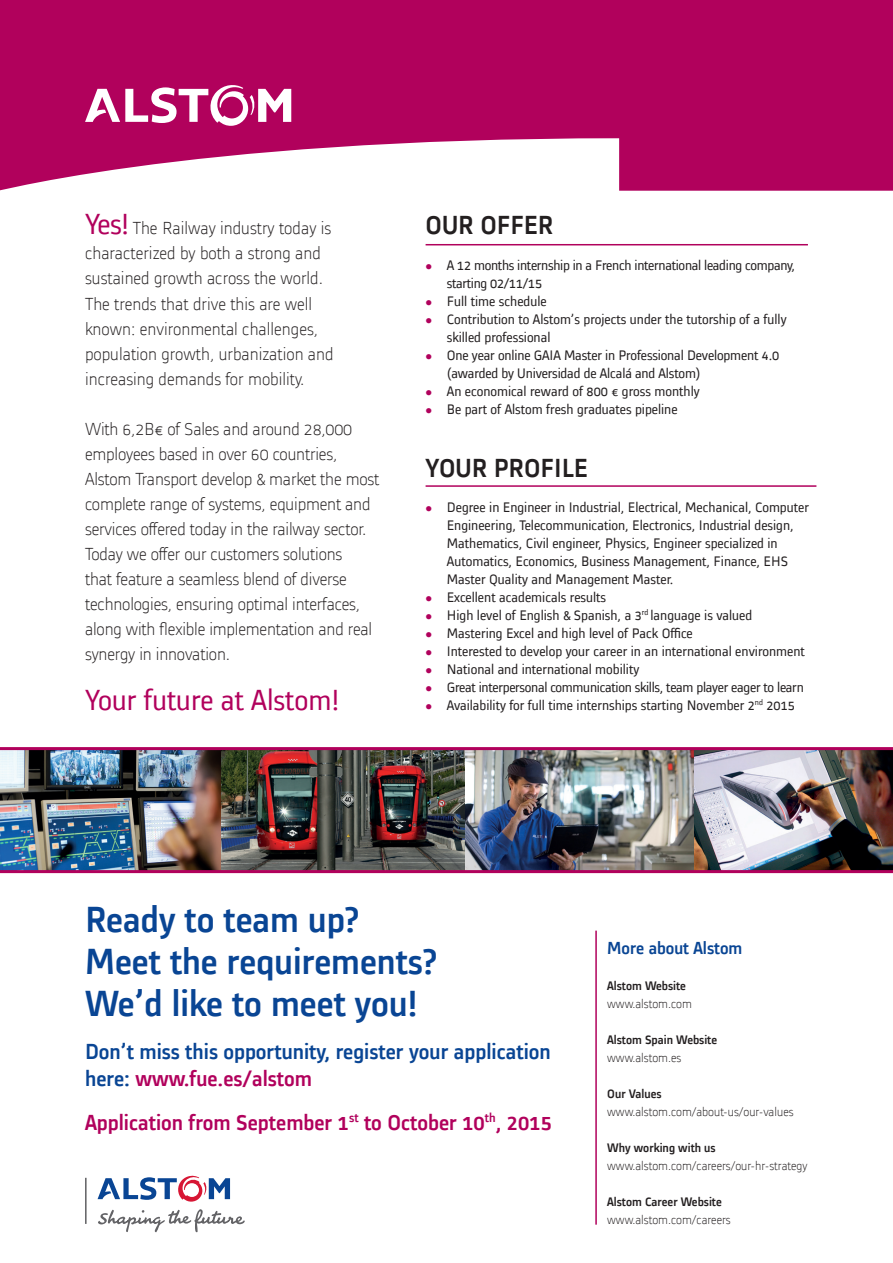
<style>
.page{position:relative;width:893px;height:1263px;background:#fff}
.page>*{position:absolute;margin:0;border:0;box-sizing:border-box;transform-origin:0 0}
.t1{font:500 37.5px/42px "Alstom";color:#094594}
.t2{font:30px "Alstom";color:#b1015c}
.t3{font:500 27px "Alstom";color:#231f20}
.t4{font:500 22.5px/27px "Alstom";color:#094594}
.t5{font:500 22.5px "Alstom";color:#b1015c}
.t6{font:300 18px/25px "Alstom";letter-spacing:-.01em;color:#231f20}
.t7{font:500 18px "Alstom";color:#094594}
.t8{font:14.25px/18px "Alstom";color:#231f20}
.t9{font:14.25px/18px "Alstom";letter-spacing:-.02em;color:#231f20}
.t10{font:300 12.75px "Alstom";color:#231f20}
.t11{font:500 12.75px "Alstom";color:#231f20}
.s1{font-weight:400;font-size:30px;color:#b1015c}
.s2{color:#b1015c}
</style>
<div class="page">
<svg style="left:0;top:0;width:893px;height:191px;background:#bc2573"></svg>
<hr style="left:426px;top:244px;width:382px;height:1px;background:#b1015c">
<hr style="left:426px;top:485px;width:390px;height:2px;background:#b1015c">
<img style="left:0;top:750px;width:893px;height:120px">
<hr style="left:0;top:747px;width:893px;height:3px;background:#b1015c">
<hr style="left:0;top:870px;width:893px;height:3px;background:#b1015c">
<svg style="left:85px;top:83px;width:206px;height:43px"></svg>
<hr style="left:595px;top:931px;width:2px;height:294px;background:#b1015c">
<svg style="left:98px;top:1175px;width:132px;height:27px"></svg>
<hr style="left:85px;top:1178px;width:2px;height:46px;background:#636366">
<svg style="left:98px;top:1209px;width:147px;height:23px"></svg>
<p class="t6" style="left:85px;top:214px;width:250px"><span class="s1">Yes!</span> The Railway industry today is characterized by both a strong and sustained growth across the world.<br>The trends that drive this are well known: environmental challenges, population growth, urbanization and increasing demands for mobility.</p>
<p class="t6" style="left:85px;top:415px;width:296px">With 6,2B€ of Sales and around 28,000 employees based in over 60 countries, Alstom Transport develop &amp; market the most complete range of systems, equipment and services offered today in the railway sector.<br>Today we offer our customers solutions<br>that feature a seamless blend of diverse technologies, ensuring optimal interfaces, along with flexible implementation and real synergy in innovation.</p>
<h2 class="t2" style="left:85px;top:680px;width:256px">Your future at Alstom!</h2>
<h3 class="t3" style="left:426px;top:206px;width:129px">OUR OFFER</h3>
<p class="t9" style="left:447px;top:255px;width:350px;text-indent:-21px"><span class="s2">●</span> A 12 months internship in a French international leading company, starting 02/11/15</p>
<p class="t8" style="left:426px;top:291px;width:123px"><span class="s2">●</span> Full time schedule</p>
<p class="t8" style="left:447px;top:309px;width:341px;text-indent:-21px"><span class="s2">●</span> Contribution to Alstom’s projects under the tutorship of a fully skilled professional</p>
<p class="t8" style="left:447px;top:345px;width:334px;text-indent:-21px"><span class="s2">●</span> One year online GAIA Master in Professional Development 4.0 (awarded by Universidad de Alcalá and Alstom)</p>
<p class="t8" style="left:426px;top:381px;width:276px"><span class="s2">●</span> An economical reward of 800 € gross monthly</p>
<p class="t8" style="left:426px;top:399px;width:254px"><span class="s2">●</span> Be part of Alstom fresh graduates pipeline</p>
<h3 class="t3" style="left:426px;top:449px;width:164px">YOUR PROFILE</h3>
<p class="t8" style="left:447px;top:497px;width:364px;text-indent:-21px"><span class="s2">●</span> Degree in Engineer in Industrial, Electrical, Mechanical, Computer Engineering, Telecommunication, Electronics, Industrial design, Mathematics, Civil engineer, Physics, Engineer specialized in Automatics, Economics, Business Management, Finance, EHS Master Quality and Management Master.</p>
<p class="t8" style="left:426px;top:587px;width:182px"><span class="s2">●</span> Excellent academicals results</p>
<p class="t8" style="left:426px;top:605px;width:328px"><span class="s2">●</span> High level of English &amp; Spanish, a 3<sup>rd</sup> language is valued</p>
<p class="t8" style="left:426px;top:623px;width:269px"><span class="s2">●</span> Mastering Excel and high level of Pack Office</p>
<p class="t8" style="left:426px;top:641px;width:381px"><span class="s2">●</span> Interested to develop your career in an international environment</p>
<p class="t8" style="left:426px;top:659px;width:215px"><span class="s2">●</span> National and international mobility</p>
<p class="t9" style="left:426px;top:677px;width:380px"><span class="s2">●</span> Great interpersonal communication skills, team player eager to learn</p>
<p class="t8" style="left:426px;top:695px;width:371px"><span class="s2">●</span> Availability for full time internships starting November 2<sup>nd</sup> 2015</p>
<h1 class="t1" style="left:85px;top:896px;width:354px">Ready to team up?<br>Meet the requirements?<br>We’d like to meet you!</h1>
<h3 class="t4" style="left:85px;top:1037px;width:467px">Don’t miss this opportunity, register your application here: <span class="s2">www.fue.es/alstom</span></h3>
<h3 class="t5" style="left:85px;top:1107px;width:468px">Application from September 1<sup>st</sup> to October 10<sup>th</sup>, 2015</h3>
<p class="t7" style="left:607px;top:936px;width:137px">More about Alstom</p>
<p class="t11" style="left:607px;top:977px;width:80px">Alstom Website</p>
<p class="t10" style="left:607px;top:995px;width:86px">www.alstom.com</p>
<p class="t11" style="left:607px;top:1031px;width:111px">Alstom Spain Website</p>
<p class="t10" style="left:607px;top:1049px;width:76px">www.alstom.es</p>
<p class="t11" style="left:607px;top:1085px;width:56px">Our Values</p>
<p class="t10" style="left:607px;top:1103px;width:188px">www.alstom.com/about-us/our-values</p>
<p class="t11" style="left:607px;top:1139px;width:110px">Why working with us</p>
<p class="t10" style="left:607px;top:1157px;width:202px">www.alstom.com/careers/our-hr-strategy</p>
<p class="t11" style="left:607px;top:1193px;width:116px">Alstom Career Website</p>
<p class="t10" style="left:607px;top:1211px;width:125px">www.alstom.com/careers</p>
</div>
